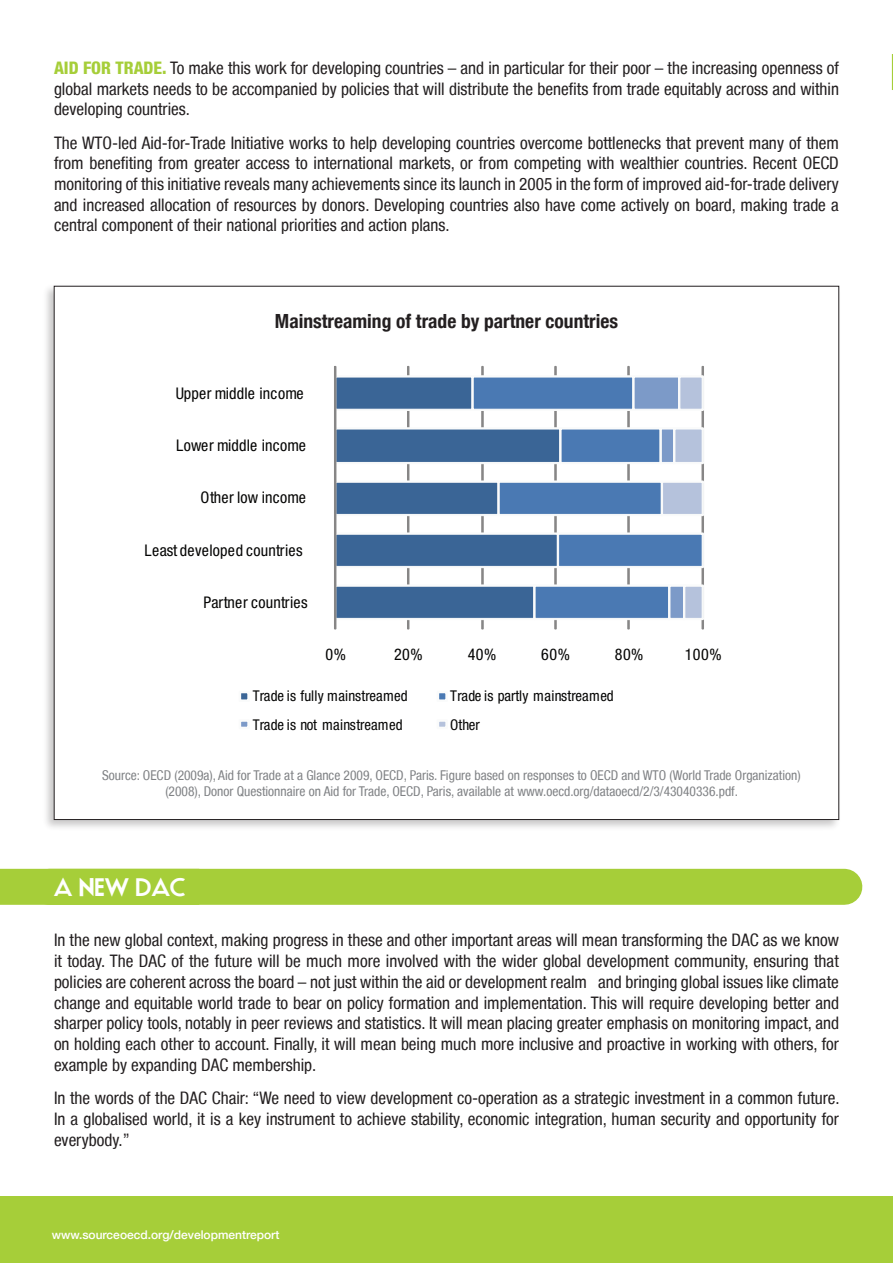
<style>
.page{position:relative;width:893px;height:1263px;background:#fff}
.page>*{position:absolute;margin:0;border:0;box-sizing:border-box;transform-origin:0 0}
.white_headers{font:700 24px "Movement";color:#fff}
.body_copy{font:700 condensed 19.5px "Helvetica Neue LT";color:#231f20}
.body_copy-2{font:condensed 17.25px/20.7px "Helvetica Neue LT";color:#231f20;text-align:justify}
.t1{font:condensed 16.05px "Helvetica Neue LT Std";letter-spacing:.015em;color:#050504}
.t2{font:condensed 14.85px "Helvetica Neue LT Std";letter-spacing:.01em;color:#050504}
.body_copy-3{font:condensed 13.5px/16.2px "Helvetica Neue LT";color:#808285;text-align:center}
.t3{font:500 12px "Helvetica Neue LT";color:#fff}
.s1{font-weight:800;color:#a6ce39}
</style>
<div class="page">
<div style="left:0;top:1196px;width:893px;height:67px;background:#a6ce39"></div>
<div style="left:41px;top:282px;width:801px;height:550px;background:#231f20;opacity:.25"></div>
<div style="left:54px;top:286px;width:785px;height:533px;background:#fff"></div>
<div style="left:701px;top:366px;width:3px;height:263px;border:1px solid #878686"></div>
<div style="left:627px;top:366px;width:3px;height:263px;border:1px solid #878686"></div>
<div style="left:554px;top:366px;width:3px;height:263px;border:1px solid #878686"></div>
<div style="left:481px;top:366px;width:3px;height:263px;border:1px solid #878686"></div>
<div style="left:407px;top:366px;width:2px;height:263px;border:1px solid #878686"></div>
<svg style="left:336px;top:376px;width:136px;height:244px"></svg>
<svg style="left:472px;top:376px;width:161px;height:244px"></svg>
<svg style="left:633px;top:376px;width:70px;height:244px"></svg>
<div style="left:334px;top:366px;width:2px;height:263px;border:1px solid #878686"></div>
<svg style="left:241px;top:693px;width:7px;height:7px"></svg>
<svg style="left:439px;top:693px;width:7px;height:7px"></svg>
<svg style="left:241px;top:721px;width:7px;height:6px"></svg>
<svg style="left:439px;top:721px;width:7px;height:6px"></svg>
<hr style="left:892px;top:54px;width:1px;height:36px;background:#a6ce39">
<div style="left:49px;top:869px;width:795px;height:36px;background:#a6ce39"></div>
<div style="left:0;top:869px;width:199px;height:36px;background:#a6ce39"></div>
<p class="body_copy-2" style="left:54px;top:57px;width:787px"><span class="s1">AID FOR TRADE.</span> To make this work for developing countries – and in particular for their poor – the increasing openness of global markets needs to be accompanied by policies that will distribute the benefits from trade equitably across and within developing countries.</p>
<p class="body_copy-2" style="left:54px;top:132px;width:786px">The WTO-led Aid-for-Trade Initiative works to help developing countries overcome bottlenecks that prevent many of them from benefiting from greater access to international markets, or from competing with wealthier countries. Recent OECD monitoring of this initiative reveals many achievements since its launch in 2005 in the form of improved aid-for-trade delivery and increased allocation of resources by donors. Developing countries also have come actively on board, making trade a central component of their national priorities and action plans.</p>
<p class="body_copy" style="left:275px;top:309px;width:345px">Mainstreaming of trade by partner countries</p>
<p class="t1" style="left:176px;top:384px;width:129px">Upper middle income</p>
<p class="t1" style="left:176px;top:436px;width:131px">Lower middle income</p>
<p class="t1" style="left:201px;top:488px;width:107px">Other low income</p>
<p class="t1" style="left:144px;top:541px;width:160px">Least developed countries</p>
<p class="t1" style="left:204px;top:593px;width:106px">Partner countries</p>
<p class="t1" style="left:325px;top:645px;width:22px">0%</p>
<p class="t1" style="left:394px;top:645px;width:30px">20%</p>
<p class="t1" style="left:468px;top:645px;width:30px">40%</p>
<p class="t1" style="left:541px;top:645px;width:30px">60%</p>
<p class="t1" style="left:615px;top:645px;width:30px">80%</p>
<p class="t1" style="left:685px;top:645px;width:38px">100%</p>
<p class="t2" style="left:253px;top:687px;width:157px">Trade is fully mainstreamed</p>
<p class="t2" style="left:450px;top:687px;width:165px">Trade is partly mainstreamed</p>
<p class="t2" style="left:253px;top:716px;width:151px">Trade is not mainstreamed</p>
<p class="t2" style="left:450px;top:716px;width:31px">Other</p>
<p class="body_copy-3" style="left:102px;top:767px;width:700px">Source: OECD (2009a), Aid for Trade at a Glance 2009, OECD, Paris. Figure based on responses to OECD and WTO (World Trade Organization) (2008), Donor Questionnaire on Aid for Trade, OECD, Paris, available at www.oecd.org/dataoecd/2/3/43040336.pdf.</p>
<p class="white_headers" style="left:54px;top:872px;width:133px">A NEW DAC</p>
<p class="body_copy-2" style="left:54px;top:930px;width:787px">In the new global context, making progress in these and other important areas will mean transforming the DAC as we know it today. The DAC of the future will be much more involved with the wider global development community, ensuring that policies are coherent across the board – not just within the aid or development realm and bringing global issues like climate change and equitable world trade to bear on policy formation and implementation. This will require developing better and sharper policy tools, notably in peer reviews and statistics. It will mean placing greater emphasis on monitoring impact, and on holding each other to account. Finally, it will mean being much more inclusive and proactive in working with others, for example by expanding DAC membership.</p>
<p class="body_copy-2" style="left:54px;top:1087px;width:787px">In the words of the DAC Chair: “We need to view development co-operation as a strategic investment in a common future.<br>In a globalised world, it is a key instrument to achieve stability, economic integration, human security and opportunity for everybody.”</p>
<p class="t3" style="left:52px;top:1228px;width:229px">www.sourceoecd.org/developmentreport</p>
</div>
